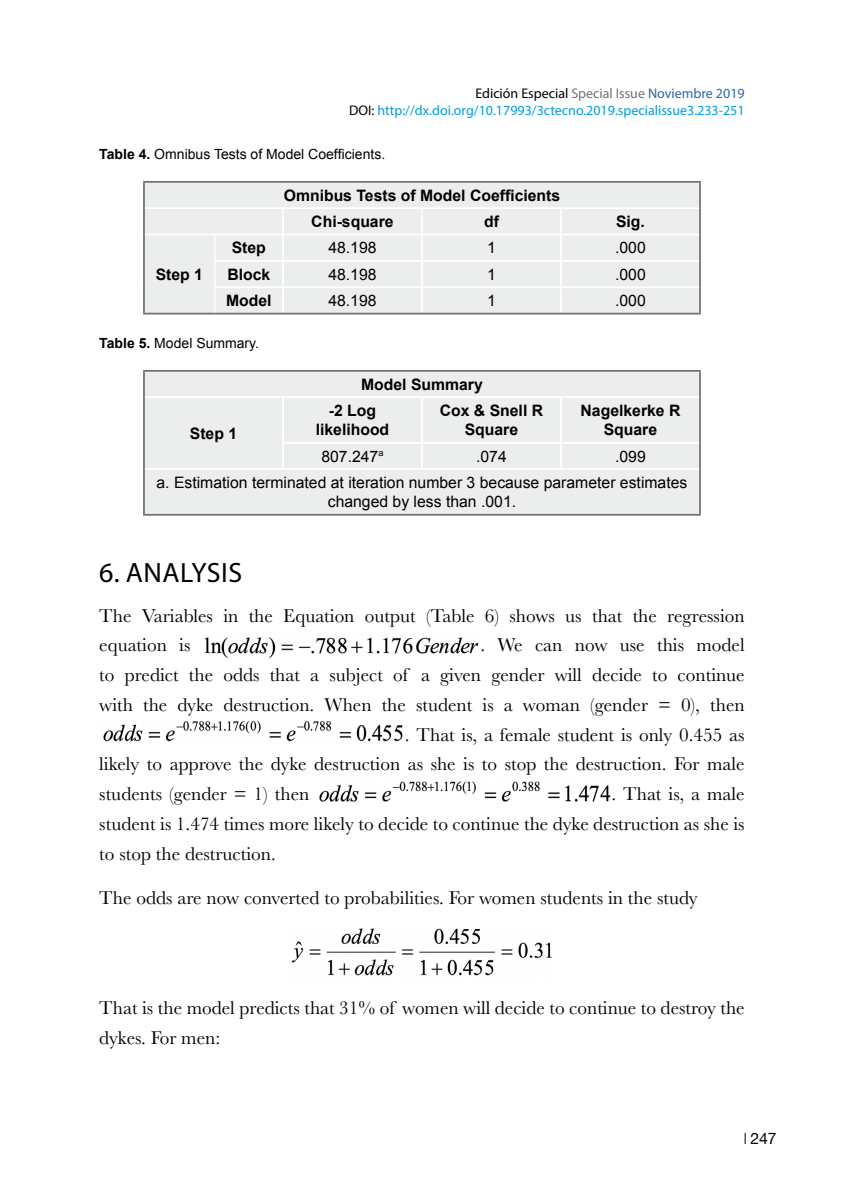
<style>
.page{position:relative;width:844px;height:1191px;background:#fff}
.page>*{position:absolute;margin:0;border:0;box-sizing:border-box;transform-origin:0 0}
.t1{font:28px "Myriad Pro";letter-spacing:.02em;color:#000}
.t2{font:19.25px/29.8px "Baskerville";color:#000}
.t3{font:15.75px/26.4px "Arial";color:#000}
.t4{font:700 15.75px/19.2px "Arial";color:#000;text-align:center}
.t5{font:15.75px "Helvetica Neue";color:#000}
.t6{font:14px/16.8px "Myriad Pro";color:#009ee0;text-align:right}
.t7{font:14px "Arial";color:#000}
.s1{color:#000}
.s2{color:#707172}
.s3{color:#2e66ab}
.s4{font-weight:700}
</style>
<div class="page">
<svg style="left:744px;top:1132px;width:1px;height:12px"></svg>
<div style="left:145px;top:183px;width:554px;height:130px;background:#eceded"></div>
<hr style="left:145px;top:207px;width:70px;height:2px;background:#fff">
<hr style="left:215px;top:207px;width:68px;height:2px;background:#fff">
<hr style="left:283px;top:207px;width:139px;height:2px;background:#fff">
<hr style="left:282px;top:209px;width:2px;height:25px;background:#fff">
<hr style="left:422px;top:207px;width:139px;height:2px;background:#fff">
<hr style="left:421px;top:209px;width:2px;height:25px;background:#fff">
<hr style="left:561px;top:207px;width:138px;height:2px;background:#fff">
<hr style="left:145px;top:234px;width:70px;height:1px;background:#fff">
<hr style="left:215px;top:234px;width:68px;height:1px;background:#fff">
<hr style="left:283px;top:234px;width:139px;height:1px;background:#fff">
<hr style="left:282px;top:235px;width:2px;height:25px;background:#fff">
<hr style="left:422px;top:234px;width:139px;height:1px;background:#fff">
<hr style="left:421px;top:235px;width:2px;height:25px;background:#fff">
<hr style="left:561px;top:234px;width:138px;height:1px;background:#fff">
<hr style="left:214px;top:260px;width:69px;height:2px;background:#fff">
<hr style="left:283px;top:260px;width:139px;height:2px;background:#fff">
<hr style="left:282px;top:262px;width:2px;height:24px;background:#fff">
<hr style="left:422px;top:260px;width:139px;height:2px;background:#fff">
<hr style="left:421px;top:262px;width:2px;height:24px;background:#fff">
<hr style="left:561px;top:260px;width:138px;height:2px;background:#fff">
<hr style="left:214px;top:286px;width:69px;height:2px;background:#fff">
<svg style="left:214px;top:235px;width:1px;height:78px"></svg>
<hr style="left:283px;top:286px;width:139px;height:2px;background:#fff">
<hr style="left:282px;top:288px;width:2px;height:25px;background:#fff">
<hr style="left:422px;top:286px;width:139px;height:2px;background:#fff">
<hr style="left:421px;top:288px;width:2px;height:25px;background:#fff">
<hr style="left:561px;top:286px;width:138px;height:2px;background:#fff">
<svg style="left:560px;top:209px;width:1px;height:104px"></svg>
<hr style="left:143px;top:181px;width:72px;height:2px;background:#707172">
<hr style="left:143px;top:183px;width:2px;height:25px;background:#707172">
<hr style="left:215px;top:181px;width:68px;height:2px;background:#707172">
<hr style="left:283px;top:181px;width:139px;height:2px;background:#707172">
<hr style="left:422px;top:181px;width:139px;height:2px;background:#707172">
<hr style="left:561px;top:181px;width:139px;height:2px;background:#707172">
<hr style="left:143px;top:208px;width:2px;height:26px;background:#707172">
<hr style="left:143px;top:234px;width:2px;height:27px;background:#707172">
<hr style="left:143px;top:261px;width:2px;height:26px;background:#707172">
<hr style="left:143px;top:287px;width:2px;height:26px;background:#707172">
<hr style="left:143px;top:313px;width:72px;height:1px;background:#707172">
<svg style="left:699px;top:183px;width:1px;height:130px"></svg>
<hr style="left:215px;top:313px;width:68px;height:1px;background:#707172">
<hr style="left:283px;top:313px;width:139px;height:1px;background:#707172">
<hr style="left:422px;top:313px;width:139px;height:1px;background:#707172">
<hr style="left:561px;top:313px;width:139px;height:1px;background:#707172">
<div style="left:145px;top:372px;width:554px;height:142px;background:#eceded"></div>
<hr style="left:283px;top:396px;width:139px;height:2px;background:#fff">
<hr style="left:422px;top:396px;width:139px;height:2px;background:#fff">
<hr style="left:421px;top:398px;width:2px;height:44px;background:#fff">
<hr style="left:561px;top:396px;width:138px;height:2px;background:#fff">
<hr style="left:560px;top:398px;width:1px;height:44px;background:#fff">
<hr style="left:282px;top:442px;width:140px;height:2px;background:#fff">
<hr style="left:422px;top:442px;width:139px;height:2px;background:#fff">
<hr style="left:421px;top:444px;width:2px;height:24px;background:#fff">
<hr style="left:561px;top:442px;width:138px;height:2px;background:#fff">
<svg style="left:560px;top:444px;width:1px;height:24px"></svg>
<hr style="left:283px;top:468px;width:139px;height:2px;background:#fff">
<hr style="left:422px;top:468px;width:139px;height:2px;background:#fff">
<hr style="left:561px;top:468px;width:138px;height:2px;background:#fff">
<hr style="left:143px;top:370px;width:140px;height:2px;background:#707172">
<hr style="left:143px;top:372px;width:2px;height:25px;background:#707172">
<hr style="left:283px;top:370px;width:139px;height:2px;background:#707172">
<hr style="left:422px;top:370px;width:139px;height:2px;background:#707172">
<hr style="left:561px;top:370px;width:139px;height:2px;background:#707172">
<svg style="left:699px;top:372px;width:1px;height:25px"></svg>
<hr style="left:699px;top:397px;width:1px;height:46px;background:#707172">
<svg style="left:699px;top:443px;width:1px;height:26px"></svg>
<hr style="left:143px;top:469px;width:2px;height:45px;background:#707172">
<hr style="left:699px;top:469px;width:1px;height:45px;background:#707172">
<hr style="left:143px;top:514px;width:140px;height:1px;background:#707172">
<hr style="left:283px;top:514px;width:139px;height:1px;background:#707172">
<hr style="left:422px;top:514px;width:139px;height:1px;background:#707172">
<hr style="left:561px;top:514px;width:139px;height:1px;background:#707172">
<hr style="left:145px;top:396px;width:138px;height:2px;background:#fff">
<hr style="left:282px;top:398px;width:2px;height:44px;background:#fff">
<hr style="left:282px;top:444px;width:2px;height:24px;background:#fff">
<hr style="left:145px;top:468px;width:138px;height:2px;background:#fff">
<hr style="left:143px;top:397px;width:2px;height:46px;background:#707172">
<hr style="left:143px;top:443px;width:2px;height:26px;background:#707172">
<img style="left:204px;top:637px;width:275px;height:20px">
<img style="left:103px;top:721px;width:300px;height:21px">
<img style="left:319px;top:781px;width:292px;height:21px">
<img style="left:291px;top:928px;width:261px;height:48px">
<p class="t6" style="left:349px;top:85px;width:397px"><span class="s1">Edición Especial</span> <span class="s2">Special Issue</span> <span class="s3">Noviembre 2019<br></span><span class="s1">DOI:</span> http://dx.doi.org/10.17993/3ctecno.2019.specialissue3.233-251</p>
<p class="t7" style="left:99px;top:145px;width:287px"><span class="s4">Table 4.</span> Omnibus Tests of Model Coefficients.</p>
<p class="t4" style="left:311px;top:182px;width:250px;line-height:26.4px;text-align:left;text-indent:-28px">Omnibus Tests of Model Coefficients<br>Chi-square</p>
<p class="t4" style="left:484px;top:212px;width:16px">df</p>
<p class="t4" style="left:616px;top:212px;width:30px">Sig.</p>
<p class="t4" style="left:232px;top:239px;width:36px">Step</p>
<p class="t3" style="left:328px;top:235px;width:50px">48.198</p>
<p class="t3" style="left:487px;top:235px;width:10px">1</p>
<p class="t3" style="left:615px;top:235px;width:32px">.000</p>
<p class="t4" style="left:227px;top:265px;width:44px">Block</p>
<p class="t3" style="left:328px;top:261px;width:50px">48.198</p>
<p class="t3" style="left:487px;top:261px;width:10px">1</p>
<p class="t3" style="left:615px;top:261px;width:32px">.000</p>
<p class="t4" style="left:226px;top:291px;width:47px">Model</p>
<p class="t3" style="left:328px;top:287px;width:50px">48.198</p>
<p class="t3" style="left:487px;top:287px;width:10px">1</p>
<p class="t3" style="left:615px;top:287px;width:32px">.000</p>
<p class="t7" style="left:99px;top:334px;width:161px"><span class="s4">Table 5.</span> Model Summary.</p>
<p class="t4" style="left:361px;top:375px;width:123px">Model Summary</p>
<p class="t4" style="left:190px;top:424px;width:49px">Step 1</p>
<p class="t4" style="left:156px;top:265px;width:49px">Step 1</p>
<p class="t4" style="left:315px;top:401px;width:75px">-2 Log likelihood</p>
<p class="t4" style="left:439px;top:401px;width:105px">Cox &amp; Snell R<br>Square</p>
<p class="t4" style="left:580px;top:401px;width:101px">Nagelkerke R<br>Square</p>
<p class="t3" style="left:321px;top:443px;width:64px">807.247<sup>a</sup></p>
<p class="t3" style="left:476px;top:443px;width:32px">.074</p>
<p class="t3" style="left:156px;top:443px;width:532px;text-indent:458px">.099<br>a. Estimation terminated at iteration number 3 because parameter estimates</p>
<p class="t3" style="left:328px;top:489px;width:190px">changed by less than .001.</p>
<h1 class="t1" style="left:99px;top:555px;width:144px">6. ANALYSIS</h1>
<p class="t2" style="left:99px;top:601px;width:646px">The Variables in the Equation output (Table 6) shows us that the regression equation is</p>
<p class="t2" style="left:480px;top:630px;width:266px">. We can now use this model</p>
<p class="t2" style="left:99px;top:660px;width:646px">to predict the odds that a subject of a given gender will decide to continue</p>
<p class="t2" style="left:99px;top:690px;width:646px">with the dyke destruction. When the student is a woman (gender = 0), then</p>
<p class="t2" style="left:405px;top:720px;width:341px">. That is, a female student is only 0.455 as</p>
<p class="t2" style="left:99px;top:749px;width:646px">likely to approve the dyke destruction as she is to stop the destruction. For male</p>
<p class="t2" style="left:99px;top:779px;width:211px">students (gender = 1) then</p>
<p class="t2" style="left:99px;top:779px;width:646px;text-align:justify;text-indent:512px">. That is, a male student is 1.474 times more likely to decide to continue the dyke destruction as she is to stop the destruction.</p>
<p class="t2" style="left:99px;top:883px;width:600px">The odds are now converted to probabilities. For women students in the study</p>
<p class="t2" style="left:99px;top:993px;width:646px">That is the model predicts that 31% of women will decide to continue to destroy the dykes. For men:</p>
<p class="t5" style="left:750px;top:1127px;width:27px">247</p>
</div>
